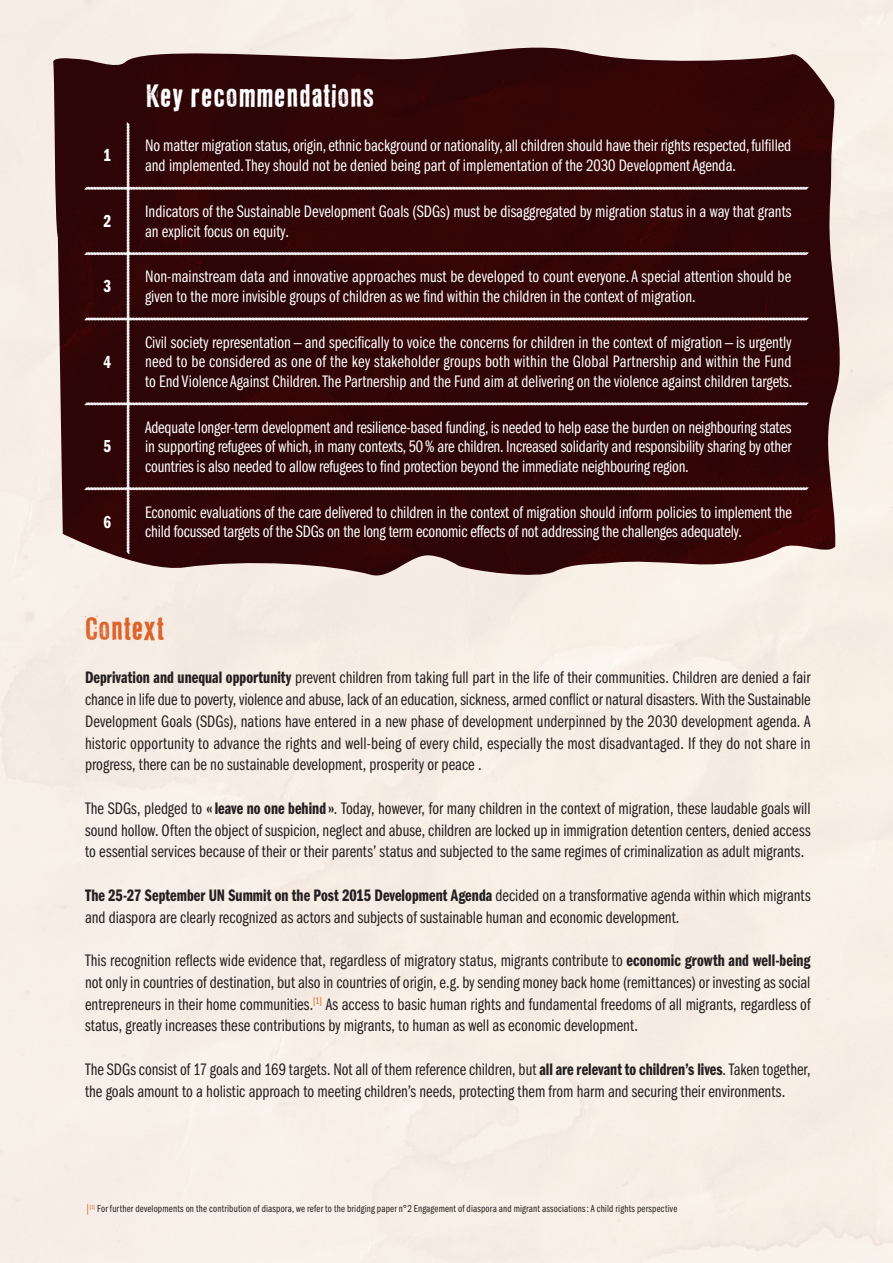
<style>
.page{position:relative;width:893px;height:1263px;background:#fff}
.page>*{position:absolute;margin:0;border:0;box-sizing:border-box;transform-origin:0 0}
.t1{font:28.5px "LL Rubber Grotesque";letter-spacing:-.035em;color:#fff}
.t2{font:28.5px "LL Rubber Grotesque";letter-spacing:-.035em;color:#dc642b}
.t3{font:18px "ITC Franklin Gothic Std Dm Cp";color:#fff}
.t4{font:17.25px/21.8px "ITC Franklin Gothic Std Bk Cp";color:#231f20;text-align:justify}
.t5{font:17.25px/19.5px "ITC Franklin Gothic Std Bk Cp";color:#fff}
.t6{font:17.25px "ITC Franklin Gothic Std Dm Cp";color:#231f20}
.t7{font:10.5px "ITC Franklin Gothic Std Bk Cp";letter-spacing:.02em;color:#231f20}
.s1{font-family:"ITC Franklin Gothic Std Dm Cp"}
.s2{font-family:"ITC Franklin Gothic Std Bk Cp"}
.s3{color:#dc642b}
</style>
<div class="page">
<svg style="left:53px;top:46px;width:788px;height:531px;background:#63403f"></svg>
<svg style="left:84px;top:122px;width:725px;height:433px;background:#370d0e"></svg>
<h1 class="t1" style="left:146px;top:78px;width:231px">Key recommendations</h1>
<p class="t3" style="left:103px;top:146px;width:9px">1</p>
<p class="t5" style="left:145px;top:136px;width:648px">No matter migration status, origin, ethnic background or nationality, all children should have their rights respected, fulfilled and implemented. They should not be denied being part of implementation of the 2030 Development Agenda.</p>
<p class="t3" style="left:103px;top:211px;width:9px">2</p>
<p class="t5" style="left:145px;top:202px;width:648px">Indicators of the Sustainable Development Goals (SDGs) must be disaggregated by migration status in a way that grants an explicit focus on equity.</p>
<p class="t3" style="left:103px;top:277px;width:9px">3</p>
<p class="t5" style="left:145px;top:267px;width:648px">Non-mainstream data and innovative approaches must be developed to count everyone. A special attention should be given to the more invisible groups of children as we find within the children in the context of migration.</p>
<p class="t3" style="left:103px;top:352px;width:9px">4</p>
<p class="t3" style="left:103px;top:437px;width:9px">5</p>
<p class="t5" style="left:145px;top:333px;width:649px;text-align:justify">Civil society representation—and specifically to voice the concerns for children in the context of migration—is urgently need to be considered as one of the key stakeholder groups both within the Global Partnership and within the Fund to End Violence Against Children. The Partnership and the Fund aim at delivering on the violence against children targets.</p>
<p class="t5" style="left:145px;top:417px;width:648px;text-align:justify">Adequate longer-term development and resilience-based funding, is needed to help ease the burden on neighbouring states in supporting refugees of which, in many contexts, 50% are children. Increased solidarity and responsibility sharing by other countries is also needed to allow refugees to find protection beyond the immediate neighbouring region.</p>
<p class="t3" style="left:103px;top:512px;width:9px">6</p>
<p class="t5" style="left:145px;top:502px;width:648px">Economic evaluations of the care delivered to children in the context of migration should inform policies to implement the child focussed targets of the SDGs on the long term economic effects of not addressing the challenges adequately.</p>
<h1 class="t2" style="left:85px;top:611px;width:82px">Context</h1>
<p class="t4" style="left:85px;top:667px;width:727px"><span class="s1">Deprivation and unequal opportunity</span> prevent children from taking full part in the life of their communities. Children are denied a fair chance in life due to poverty, violence and abuse, lack of an education, sickness, armed conflict or natural disasters. With the Sustainable Development Goals (SDGs), nations have entered in a new phase of development underpinned by the 2030 development agenda. A historic opportunity to advance the rights and well-being of every child, especially the most disadvantaged. If they do not share in progress, there can be no sustainable development, prosperity or peace .</p>
<p class="t4" style="left:85px;top:797px;width:727px">The SDGs, pledged to <span class="s1">«leave no one behind»</span>. Today, however, for many children in the context of migration, these laudable goals will sound hollow. Often the object of suspicion, neglect and abuse, children are locked up in immigration detention centers, denied access to essential services because of their or their parents’ status and subjected to the same regimes of criminalization as adult migrants.</p>
<p class="t6" style="left:85px;top:885px;width:727px">The 25-27 September UN Summit on the Post 2015 Development Agenda <span class="s2">decided on a transformative agenda within which migrants</span></p>
<p class="t4" style="left:85px;top:906px;width:596px">and diaspora are clearly recognized as actors and subjects of sustainable human and economic development.</p>
<p class="t4" style="left:85px;top:950px;width:727px">This recognition reflects wide evidence that, regardless of migratory status, migrants contribute to <span class="s1">economic growth and well-being </span>not only in countries of destination, but also in countries of origin, e.g. by sending money back home (remittances) or investing as social entrepreneurs in their home communities.<sup>[1]</sup> As access to basic human rights and fundamental freedoms of all migrants, regardless of status, greatly increases these contributions by migrants, to human as well as economic development.</p>
<p class="t4" style="left:85px;top:1058px;width:727px">The SDGs consist of 17 goals and 169 targets. Not all of them reference children, but <span class="s1">all are relevant to children’s lives</span>. Taken together, the goals amount to a holistic approach to meeting children’s needs, protecting them from harm and securing their environments.</p>
<p class="t7" style="left:85px;top:1203px;width:594px"><span class="s3">|</span><sup>[1]</sup> For further developments on the contribution of diaspora, we refer to the bridging paper n°2 Engagement of diaspora and migrant associations: A child rights perspective</p>
</div>
